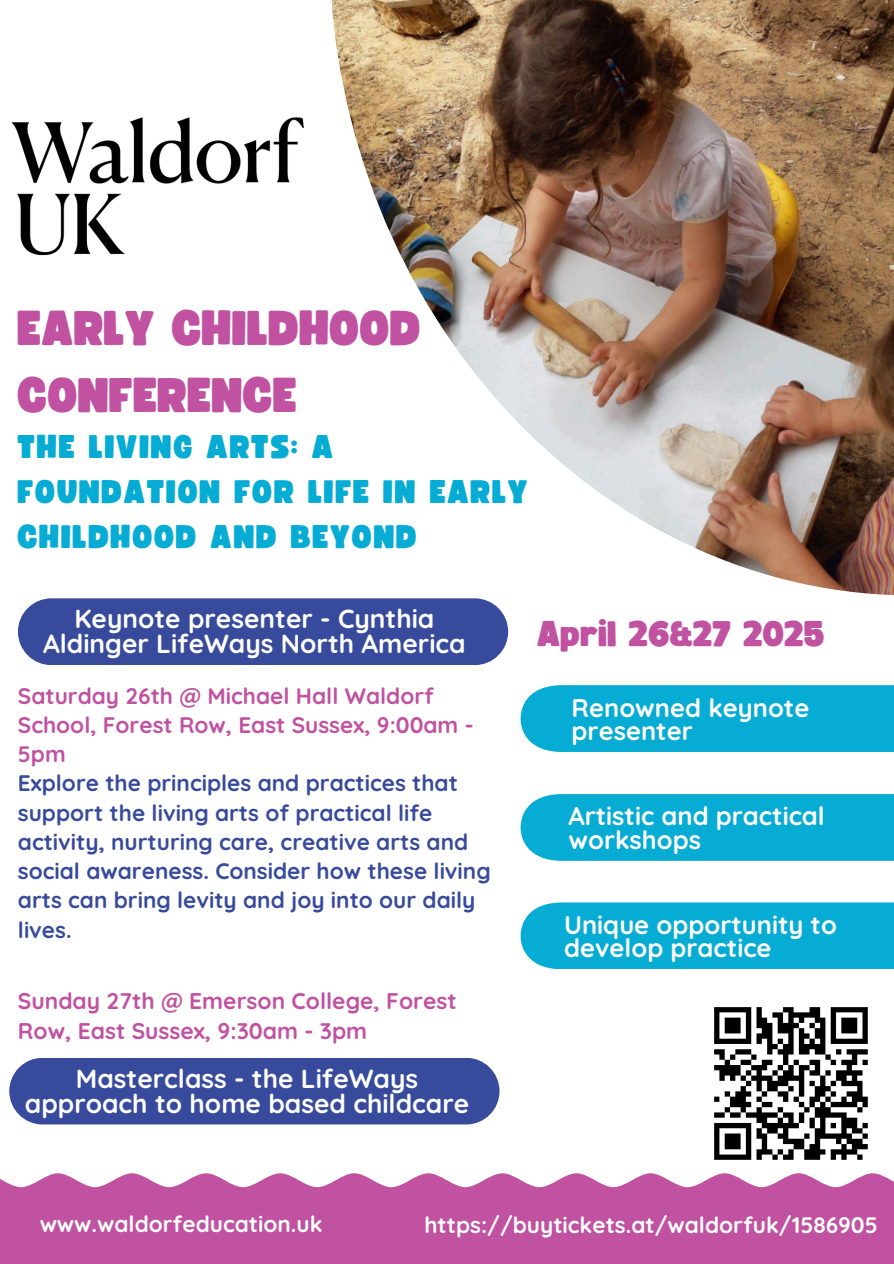
<style>
.page{position:relative;width:894px;height:1264px;background:#fff}
.page>*{position:absolute;margin:0;border:0;box-sizing:border-box;transform-origin:0 0}
.t1{font:48.3px/67.5px "Funtastic";color:#c052a1}
.t2{font:35.25px "Funtastic";color:#c052a1}
.t3{font:32.4px/45px "Funtastic";letter-spacing:.045em;color:#06acd3}
.t4{font:700 26.25px/24.8px "Quicksand";color:#fff;text-align:center}
.t5{font:700 25.5px/23.7px "Quicksand";color:#fff}
.t6{font:700 22.65px/29.2px "Quicksand";color:#c052a1}
.t7{font:700 22.5px/29.2px "Quicksand";color:#374a9c}
.t8{font:700 22.5px/29.2px "Quicksand";color:#c052a1}
.t9{font:700 22.5px "Quicksand";color:#fff}
</style>
<div class="page">
<img style="left:331px;top:0;width:562px;height:615px">
<svg style="left:0;top:1173px;width:893px;height:90px;background:#c55fa8"></svg>
<div style="left:520px;top:685px;width:373px;height:67px;background:#06acd3"></div>
<div style="left:520px;top:794px;width:373px;height:66px;background:#06acd3"></div>
<div style="left:520px;top:902px;width:373px;height:67px;background:#06acd3"></div>
<div style="left:18px;top:598px;width:490px;height:67px;background:#374a9c;border-radius:33px"></div>
<img style="left:11px;top:117px;width:293px;height:139px">
<img style="left:714px;top:1007px;width:154px;height:153px">
<div style="left:9px;top:1057px;width:490px;height:67px;background:#374a9c;border-radius:33px"></div>
<p class="t1" style="left:18px;top:296px;width:405px">EARLY CHILDHOOD<br>CONFERENCE</p>
<h1 class="t3" style="left:18px;top:425px;width:512px">THE LIVING ARTS: A<br>FOUNDATION FOR LIFE IN EARLY<br>CHILDHOOD AND BEYOND</h1>
<h4 class="t4" style="left:43px;top:606px;width:424px">Keynote presenter - Cynthia<br>Aldinger LifeWays North America</h4>
<h4 class="t2" style="left:537px;top:617px;width:289px">April 26&amp;27 2025</h4>
<p class="t8" style="left:18px;top:680px;width:457px">Saturday 26th @ Michael Hall Waldorf<br>School, Forest Row, East Sussex, 9:00am -<br>5pm</p>
<p class="t7" style="left:18px;top:768px;width:474px">Explore the principles and practices that support the living arts of practical life activity, nurturing care, creative arts and social awareness. Consider how these living arts can bring levity and joy into our daily lives.</p>
<h4 class="t6" style="left:18px;top:986px;width:440px">Sunday 27th @ Emerson College, Forest<br>Row, East Sussex, 9:30am - 3pm</h4>
<p class="t4" style="left:25px;top:1065px;width:446px">Masterclass - the LifeWays approach to home based childcare</p>
<h2 class="t5" style="left:571px;top:695px;width:239px">Renowned keynote presenter</h2>
<h3 class="t5" style="left:568px;top:803px;width:258px">Artistic and practical workshops</h3>
<h4 class="t5" style="left:564px;top:912px;width:274px">Unique opportunity to develop practice</h4>
<h4 class="t9" style="left:40px;top:1209px;width:284px">www.waldorfeducation.uk</h4>
<p class="t9" style="left:424px;top:1210px;width:454px">https://buytickets.at/waldorfuk/1586905</p>
</div>
